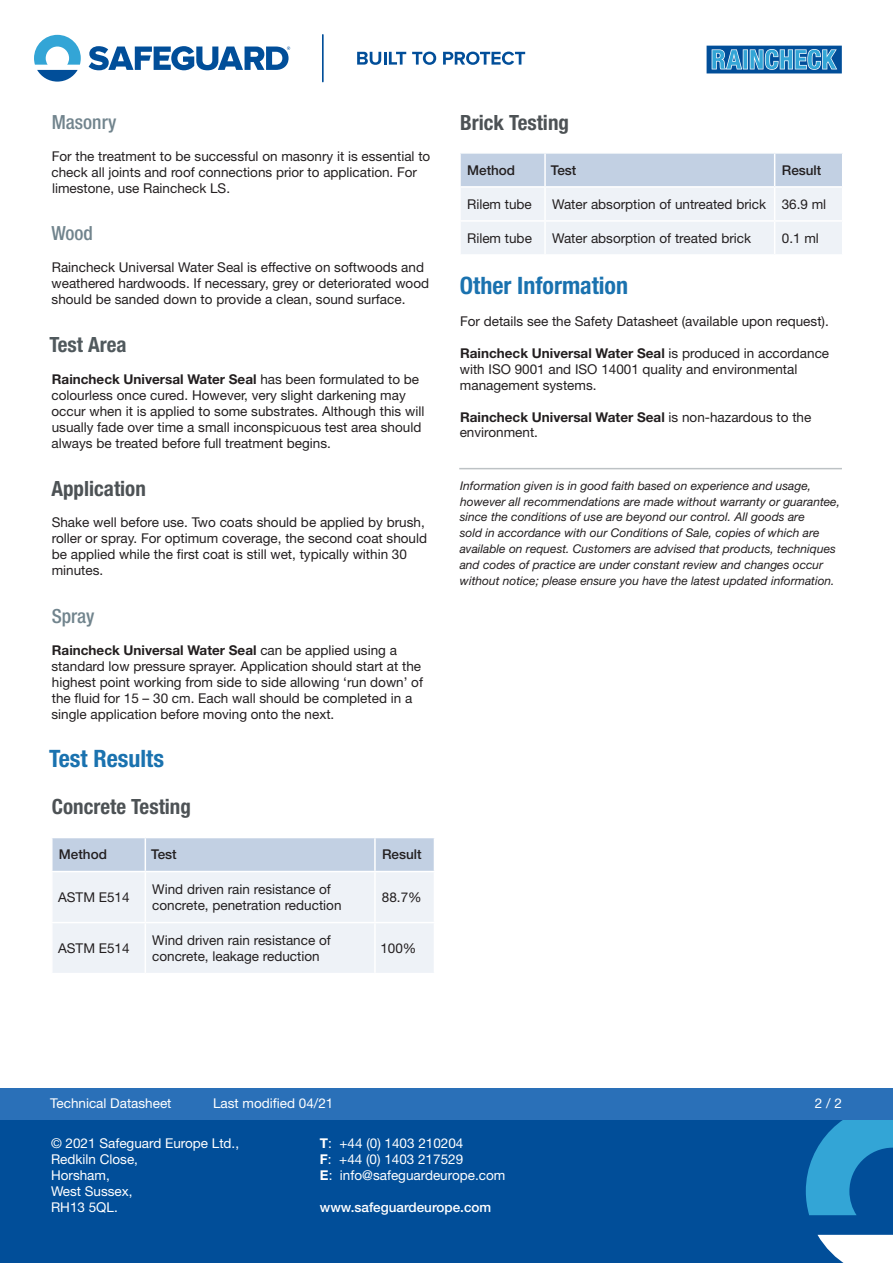
<style>
.page{position:relative;width:893px;height:1263px;background:#fff}
.page>*{position:absolute;margin:0;border:0;box-sizing:border-box;transform-origin:0 0}
.t1{font:700 condensed 24px "Helvetica Neue LT Std";color:#1a72af}
.t2{font:700 condensed 21px "Helvetica Neue LT Std";color:#4d5255}
.t3{font:700 condensed 21px "Helvetica Neue LT Std";color:#50595d}
.t4{font:500 condensed 19.5px "Helvetica Neue LT Std";color:#71848d}
.t5{font:13.5px/15.9px "Helvetica Neue LT Std";color:#231f20}
.t6{font:13.5px/15.9px "Helvetica Neue LT Std";color:#fff}
.t7{font:500 13.5px "Helvetica Neue LT Std";color:#231f20}
.t8{font:500 13.5px "Helvetica Neue LT Std";color:#fff}
.t9{font:italic 12px/15.9px "Helvetica Neue LT Std";color:#231f20}
.s1{font-weight:700}
</style>
<div class="page">
<div style="left:0;top:1103px;width:893px;height:160px;background:#014e99"></div>
<svg style="left:817px;top:1235px;width:76px;height:28px;background:#d7e3ef"></svg>
<svg style="left:806px;top:1119px;width:87px;height:96px"></svg>
<div style="left:0;top:1087px;width:893px;height:32px;background:#2a70b8"></div>
<svg style="left:357px;top:52px;width:49px;height:13px"></svg>
<svg style="left:412px;top:52px;width:24px;height:13px"></svg>
<svg style="left:443px;top:52px;width:82px;height:13px"></svg>
<svg style="left:89px;top:46px;width:201px;height:24px"></svg>
<svg style="left:34px;top:35px;width:47px;height:47px"></svg>
<hr style="left:322px;top:35px;width:2px;height:47px;background:#014e99">
<svg style="left:53px;top:838px;width:381px;height:135px;background:#e3e9f2"></svg>
<hr style="left:145px;top:838px;width:1px;height:33px;background:#fff">
<hr style="left:374px;top:838px;width:2px;height:33px;background:#fff">
<hr style="left:51px;top:871px;width:94px;height:1px;background:#fff">
<hr style="left:145px;top:871px;width:230px;height:1px;background:#fff">
<hr style="left:145px;top:872px;width:1px;height:50px;background:#fff">
<hr style="left:375px;top:871px;width:60px;height:1px;background:#fff">
<hr style="left:374px;top:872px;width:2px;height:50px;background:#fff">
<hr style="left:51px;top:922px;width:94px;height:1px;background:#fff">
<hr style="left:145px;top:922px;width:230px;height:1px;background:#fff">
<hr style="left:145px;top:923px;width:1px;height:50px;background:#fff">
<hr style="left:375px;top:922px;width:60px;height:1px;background:#fff">
<hr style="left:374px;top:923px;width:2px;height:50px;background:#fff">
<hr style="left:459px;top:468px;width:383px;height:1px;background:#bdc2c5">
<svg style="left:461px;top:154px;width:381px;height:100px;background:#dfe6f0"></svg>
<hr style="left:544px;top:154px;width:2px;height:32px;background:#fff">
<hr style="left:774px;top:154px;width:1px;height:32px;background:#fff">
<hr style="left:459px;top:186px;width:86px;height:2px;background:#fff">
<hr style="left:545px;top:186px;width:230px;height:2px;background:#fff">
<hr style="left:544px;top:188px;width:2px;height:32px;background:#fff">
<hr style="left:775px;top:186px;width:68px;height:2px;background:#fff">
<hr style="left:774px;top:188px;width:1px;height:32px;background:#fff">
<hr style="left:459px;top:220px;width:86px;height:2px;background:#fff">
<hr style="left:545px;top:220px;width:230px;height:2px;background:#fff">
<hr style="left:544px;top:222px;width:2px;height:32px;background:#fff">
<hr style="left:775px;top:220px;width:68px;height:2px;background:#fff">
<hr style="left:774px;top:222px;width:1px;height:32px;background:#fff">
<div style="left:707px;top:46px;width:135px;height:27px;background:#014e99"></div>
<svg style="left:712px;top:49px;width:125px;height:21px"></svg>
<h3 class="t4" style="left:52px;top:110px;width:66px">Masonry</h3>
<p class="t5" style="left:52px;top:148px;width:380px">For the treatment to be successful on masonry it is essential to check all joints and roof connections prior to application. For limestone, use Raincheck LS.</p>
<h3 class="t4" style="left:51px;top:222px;width:43px">Wood</h3>
<p class="t5" style="left:52px;top:259px;width:379px">Raincheck Universal Water Seal is effective on softwoods and weathered hardwoods. If necessary, grey or deteriorated wood should be sanded down to provide a clean, sound surface.</p>
<h2 class="t3" style="left:49px;top:332px;width:79px">Test Area</h2>
<p class="t5" style="left:52px;top:371px;width:374px"><span class="s1">Raincheck Universal Water Seal</span> has been formulated to be colourless once cured. However, very slight darkening may occur when it is applied to some substrates. Although this will usually fade over time a small inconspicuous test area should always be treated before full treatment begins.</p>
<h2 class="t2" style="left:51px;top:475px;width:96px">Application</h2>
<p class="t5" style="left:52px;top:514px;width:377px">Shake well before use. Two coats should be applied by brush, roller or spray. For optimum coverage, the second coat should be applied while the first coat is still wet, typically within 30 minutes.</p>
<h3 class="t4" style="left:52px;top:604px;width:44px">Spray</h3>
<p class="t5" style="left:52px;top:642px;width:373px"><span class="s1">Raincheck Universal Water Seal</span> can be applied using a standard low pressure sprayer. Application should start at the highest point working from side to side allowing ‘run down’ of the fluid for 15 – 30 cm. Each wall should be completed in a single application before moving onto the next.</p>
<h1 class="t1" style="left:49px;top:743px;width:117px">Test Results</h1>
<h2 class="t2" style="left:52px;top:794px;width:141px">Concrete Testing</h2>
<p class="t7" style="left:59px;top:846px;width:50px">Method</p>
<p class="t7" style="left:151px;top:846px;width:27px">Test</p>
<p class="t7" style="left:382px;top:846px;width:41px">Result</p>
<p class="t5" style="left:58px;top:889px;width:73px">ASTM E514</p>
<p class="t5" style="left:152px;top:881px;width:191px">Wind driven rain resistance of concrete, penetration reduction</p>
<p class="t5" style="left:382px;top:889px;width:41px">88.7%</p>
<p class="t5" style="left:58px;top:940px;width:73px">ASTM E514</p>
<p class="t5" style="left:152px;top:932px;width:180px">Wind driven rain resistance of concrete, leakage reduction</p>
<p class="t5" style="left:380px;top:940px;width:38px">100%</p>
<h2 class="t2" style="left:460px;top:110px;width:110px">Brick Testing</h2>
<p class="t7" style="left:467px;top:162px;width:50px">Method</p>
<p class="t7" style="left:551px;top:162px;width:27px">Test</p>
<p class="t7" style="left:782px;top:162px;width:41px">Result</p>
<p class="t5" style="left:467px;top:196px;width:66px">Rilem tube</p>
<p class="t5" style="left:552px;top:196px;width:276px">Water absorption of untreated brick 36.9 ml</p>
<p class="t5" style="left:467px;top:230px;width:66px">Rilem tube</p>
<p class="t5" style="left:552px;top:230px;width:201px">Water absorption of treated brick</p>
<p class="t5" style="left:782px;top:230px;width:39px">0.1 ml</p>
<h1 class="t1" style="left:460px;top:271px;width:170px">Other Information</h1>
<p class="t5" style="left:460px;top:313px;width:370px">For details see the Safety Datasheet (available upon request).</p>
<p class="t5" style="left:460px;top:345px;width:371px"><span class="s1">Raincheck Universal Water Seal</span> is produced in accordance with ISO 9001 and ISO 14001 quality and environmental management systems.</p>
<p class="t5" style="left:460px;top:409px;width:353px"><span class="s1">Raincheck Universal Water Seal</span> is non-hazardous to the environment.</p>
<p class="t9" style="left:460px;top:477px;width:382px">Information given is in good faith based on experience and usage, however all recommendations are made without warranty or guarantee, since the conditions of use are beyond our control. All goods are<br>sold in accordance with our Conditions of Sale, copies of which are available on request. Customers are advised that products, techniques and codes of practice are under constant review and changes occur without notice; please ensure you have the latest updated information.</p>
<p class="t6" style="left:50px;top:1095px;width:123px">Technical Datasheet</p>
<p class="t6" style="left:213px;top:1095px;width:122px">Last modified 04/21</p>
<p class="t6" style="left:815px;top:1095px;width:29px">2 / 2</p>
<p class="t6" style="left:51px;top:1135px;width:190px">© 2021 Safeguard Europe Ltd.,<br>Redkiln Close,<br>Horsham,<br>West Sussex,<br>RH13 5QL.</p>
<p class="t6" style="left:320px;top:1135px;width:187px"><span class="s1">T</span>: +44 (0) 1403 210204<br><span class="s1">F</span>: +44 (0) 1403 217529<br><span class="s1">E</span>: info@safeguardeurope.com</p>
<p class="t8" style="left:320px;top:1199px;width:173px">www.safeguardeurope.com</p>
</div>
